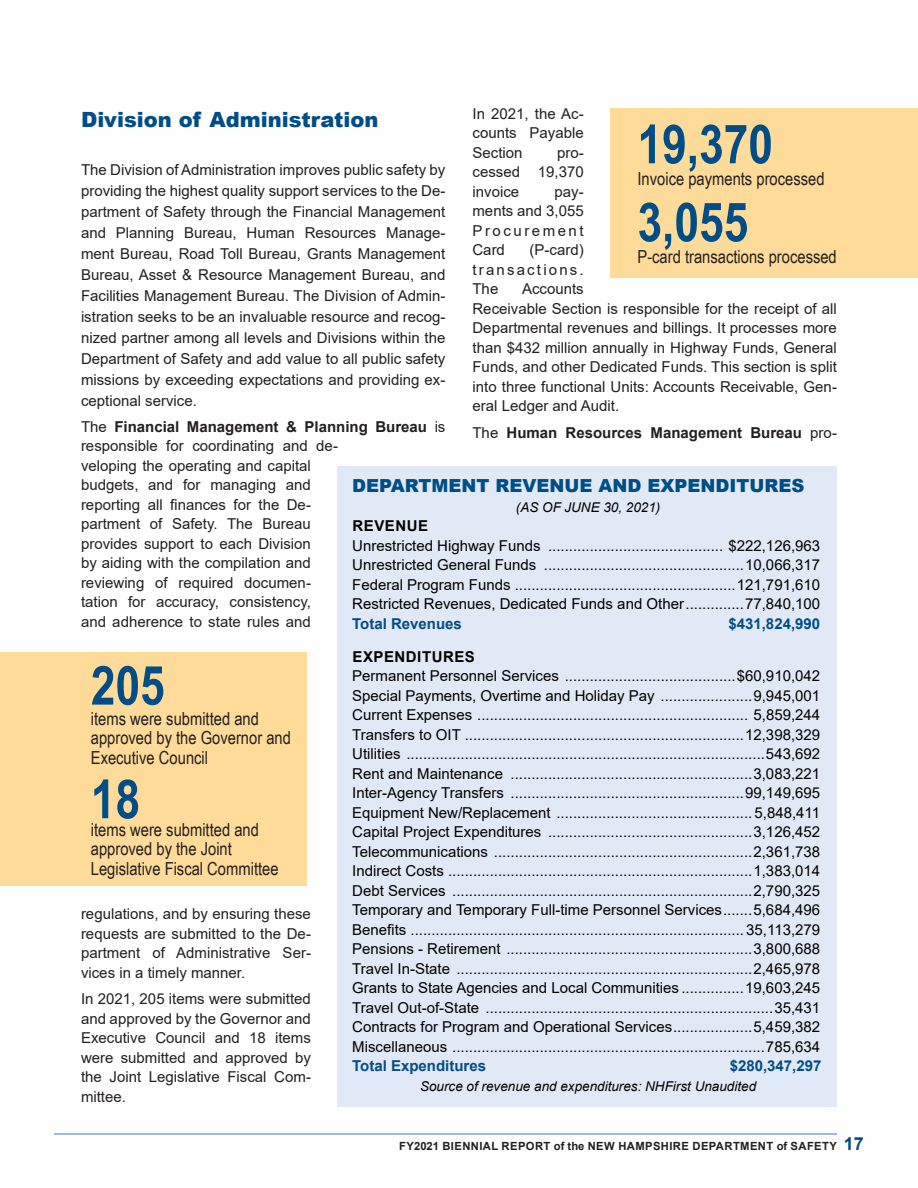
<style>
.page{position:relative;width:918px;height:1188px;background:#fff}
.page>*{position:absolute;margin:0;border:0;box-sizing:border-box;transform-origin:0 0}
.Arial_10_body{font:700 54px "Arial Narrow";color:#004d87}
.Arial_18_blue{font:900 21px "Arial";color:#004d87}
.Arial_10_body-2{font:18px/19.5px "Arial Narrow";color:#231f20}
.Arial_10_body-3{font:900 18px "Arial";color:#004d87}
.Arial_10_body-4{font:15px "Arial";color:#000}
.Arial_10_body-5{font:15px/19.5px "Arial";color:#231f20;text-align:justify}
.Arial_10_body-6{font:700 15px "Arial";color:#004d87}
.Arial_10_body-7{font:700 15px "Arial";color:#231f20}
.Arial_10_body-8{font:700 15px "Arial";letter-spacing:.035em;color:#000}
.Arial_10_body-9{font:italic 13.5px "Arial";color:#000}
.t1{font:700 11.25px "Arial";letter-spacing:.035em;color:#231f20}
.s1{font-weight:700}
.s2{font-weight:400}
.s3{font-size:18px;color:#004d87}
</style>
<div class="page">
<hr style="left:54px;top:1133px;width:783px;height:2px;background:#7aa5d7">
<div style="left:338px;top:466px;width:499px;height:641px;background:#e1e9f6"></div>
<div style="left:0;top:652px;width:307px;height:234px;background:#fedb98"></div>
<div style="left:611px;top:108px;width:307px;height:170px;background:#fedb98"></div>
<p class="Arial_10_body-5" style="left:472px;top:104px;width:113px">In 2021, the Ac&shy;counts Payable Section</p>
<p class="Arial_18_blue" style="left:81px;top:105px;width:299px">Division of Administration</p>
<p class="Arial_10_body-5" style="left:81px;top:159px;width:366px;line-height:21px">The Division of Administration improves public safety by providing the highest quality support services to the De&shy;partment of Safety through the Financial Management and Planning Bureau, Human Resources Manage&shy;ment Bureau, Road Toll Bureau, Grants Management Bureau, Asset &amp; Resource Management Bureau, and Facilities Management Bureau. The Division of Admin&shy;istration seeks to be an invaluable resource and recog&shy;nized partner among all levels and Divisions within the Department of Safety and add value to all public safety missions by exceeding expectations and providing ex&shy;ceptional service.</p>
<p class="Arial_10_body-5" style="left:81px;top:417px;width:366px;text-align:left">The <span class="s1">Financial Management &amp; Planning Bureau</span> is responsible for coordinating and de-<br>veloping the operating and capital<br>budgets, and for managing and<br>reporting all finances for the De-<br>partment of Safety. The Bureau<br>provides support to each Division<br>by aiding with the compilation and<br>reviewing of required documen-<br>tation for accuracy, consistency,<br>and adherence to state rules and</p>
<p class="Arial_10_body" style="left:638px;top:103px;width:137px">19,370</p>
<p class="Arial_10_body" style="left:638px;top:181px;width:112px">3,055</p>
<p class="Arial_10_body-5" style="left:472px;top:143px;width:113px;text-indent:85px">pro&shy;cessed 19,370 invoice</p>
<p class="Arial_10_body-2" style="left:638px;top:168px;width:189px">Invoice payments processed</p>
<p class="Arial_10_body-5" style="left:472px;top:182px;width:113px;text-indent:82px">pay&shy;ments and 3,055<br>Procurement Card</p>
<p class="Arial_10_body-5" style="left:472px;top:240px;width:113px;text-indent:57px">(P-card) transactions.<br>The</p>
<p class="Arial_10_body-2" style="left:638px;top:246px;width:201px">P-card transactions processed</p>
<p class="Arial_10_body-5" style="left:472px;top:279px;width:366px;text-align:left;text-indent:50px">Accounts<br>Receivable Section is responsible for the receipt of all Departmental revenues and billings. It processes more than $432 million annually in Highway Funds, General Funds, and other Dedicated Funds. This section is split into three functional Units: Accounts Receivable, Gen&shy;eral Ledger and Audit.</p>
<p class="Arial_10_body-7" style="left:472px;top:422px;width:366px"><span class="s2">The</span> Human Resources Management Bureau <span class="s2">pro-</span></p>
<p class="Arial_10_body-3" style="left:352px;top:473px;width:454px">DEPARTMENT REVENUE AND EXPENDITURES</p>
<p class="Arial_10_body-9" style="left:516px;top:498px;width:146px">(AS OF JUNE 30, 2021)</p>
<p class="Arial_10_body-8" style="left:352px;top:516px;width:77px">REVENUE</p>
<p class="Arial_10_body-4" style="left:352px;top:535px;width:469px">Unrestricted Highway Funds .......................................... $222,126,963</p>
<p class="Arial_10_body-4" style="left:352px;top:555px;width:469px">Unrestricted General Funds ................................................10,066,317</p>
<p class="Arial_10_body-4" style="left:352px;top:574px;width:469px">Federal Program Funds .....................................................121,791,610</p>
<p class="Arial_10_body-4" style="left:352px;top:594px;width:469px">Restricted Revenues, Dedicated Funds and Other..............77,840,100</p>
<p class="Arial_10_body-6" style="left:352px;top:613px;width:111px">Total Revenues</p>
<p class="Arial_10_body-6" style="left:728px;top:613px;width:93px">$431,824,990</p>
<p class="Arial_10_body-8" style="left:352px;top:646px;width:124px">EXPENDITURES</p>
<p class="Arial_10_body-4" style="left:352px;top:666px;width:469px">Permanent Personnel Services .........................................$60,910,042</p>
<p class="Arial_10_body-4" style="left:352px;top:685px;width:469px">Special Payments, Overtime and Holiday Pay ......................9,945,001</p>
<p class="Arial_10_body-4" style="left:352px;top:705px;width:469px">Current Expenses ................................................................. 5,859,244</p>
<p class="Arial_10_body-4" style="left:352px;top:724px;width:469px">Transfers to OIT ...................................................................12,398,329</p>
<p class="Arial_10_body-4" style="left:352px;top:744px;width:469px">Utilities ......................................................................................543,692</p>
<p class="Arial_10_body-4" style="left:352px;top:763px;width:469px">Rent and Maintenance ..........................................................3,083,221</p>
<p class="Arial_10_body-4" style="left:352px;top:783px;width:469px">Inter-Agency Transfers ........................................................99,149,695</p>
<p class="Arial_10_body-4" style="left:352px;top:802px;width:469px">Equipment New/Replacement ............................................... 5,848,411</p>
<p class="Arial_10_body-4" style="left:352px;top:822px;width:469px">Capital Project Expenditures .................................................3,126,452</p>
<p class="Arial_10_body-4" style="left:352px;top:841px;width:469px">Telecommunications ..............................................................2,361,738</p>
<p class="Arial_10_body-4" style="left:352px;top:861px;width:469px">Indirect Costs .........................................................................1,383,014</p>
<p class="Arial_10_body-4" style="left:352px;top:880px;width:469px">Debt Services ........................................................................2,790,325</p>
<p class="Arial_10_body-4" style="left:352px;top:900px;width:469px">Temporary and Temporary Full-time Personnel Services.......5,684,496</p>
<p class="Arial_10_body-4" style="left:352px;top:919px;width:469px">Benefits ................................................................................ 35,113,279</p>
<p class="Arial_10_body-4" style="left:352px;top:939px;width:469px">Pensions - Retirement ...........................................................3,800,688</p>
<p class="Arial_10_body-4" style="left:352px;top:958px;width:469px">Travel In-State .......................................................................2,465,978</p>
<p class="Arial_10_body-4" style="left:352px;top:978px;width:469px">Grants to State Agencies and Local Communities ...............19,603,245</p>
<p class="Arial_10_body-4" style="left:352px;top:997px;width:469px">Travel Out-of-State .....................................................................35,431</p>
<p class="Arial_10_body-4" style="left:352px;top:1017px;width:469px">Contracts for Program and Operational Services...................5,459,382</p>
<p class="Arial_10_body-4" style="left:352px;top:1036px;width:469px">Miscellaneous ...........................................................................785,634</p>
<p class="Arial_10_body-6" style="left:352px;top:1056px;width:135px">Total Expenditures</p>
<p class="Arial_10_body-6" style="left:730px;top:1056px;width:93px">$280,347,297</p>
<p class="Arial_10_body-9" style="left:420px;top:1077px;width:338px">Source of revenue and expenditures: NHFirst Unaudited</p>
<p class="Arial_10_body" style="left:91px;top:645px;width:75px">205</p>
<p class="Arial_10_body-2" style="left:91px;top:708px;width:202px">items were submitted and approved by the Governor and<br>Executive Council</p>
<p class="Arial_10_body" style="left:91px;top:758px;width:51px">18</p>
<p class="Arial_10_body-2" style="left:91px;top:819px;width:189px">items were submitted and approved by the Joint<br>Legislative Fiscal Committee</p>
<p class="Arial_10_body-5" style="left:81px;top:904px;width:231px">regulations, and by ensuring these requests are submitted to the De&shy;partment of Administrative Ser&shy;vices in a timely manner.</p>
<p class="Arial_10_body-5" style="left:81px;top:989px;width:231px">In 2021, 205 items were submitted and approved by the Governor and Executive Council and 18 items were submitted and approved by the Joint Legislative Fiscal Com&shy;mittee.</p>
<p class="t1" style="left:399px;top:1138px;width:466px">FY2021 BIENNIAL REPORT of the NEW HAMPSHIRE DEPARTMENT of SAFETY <span class="s3">17</span></p>
</div>
